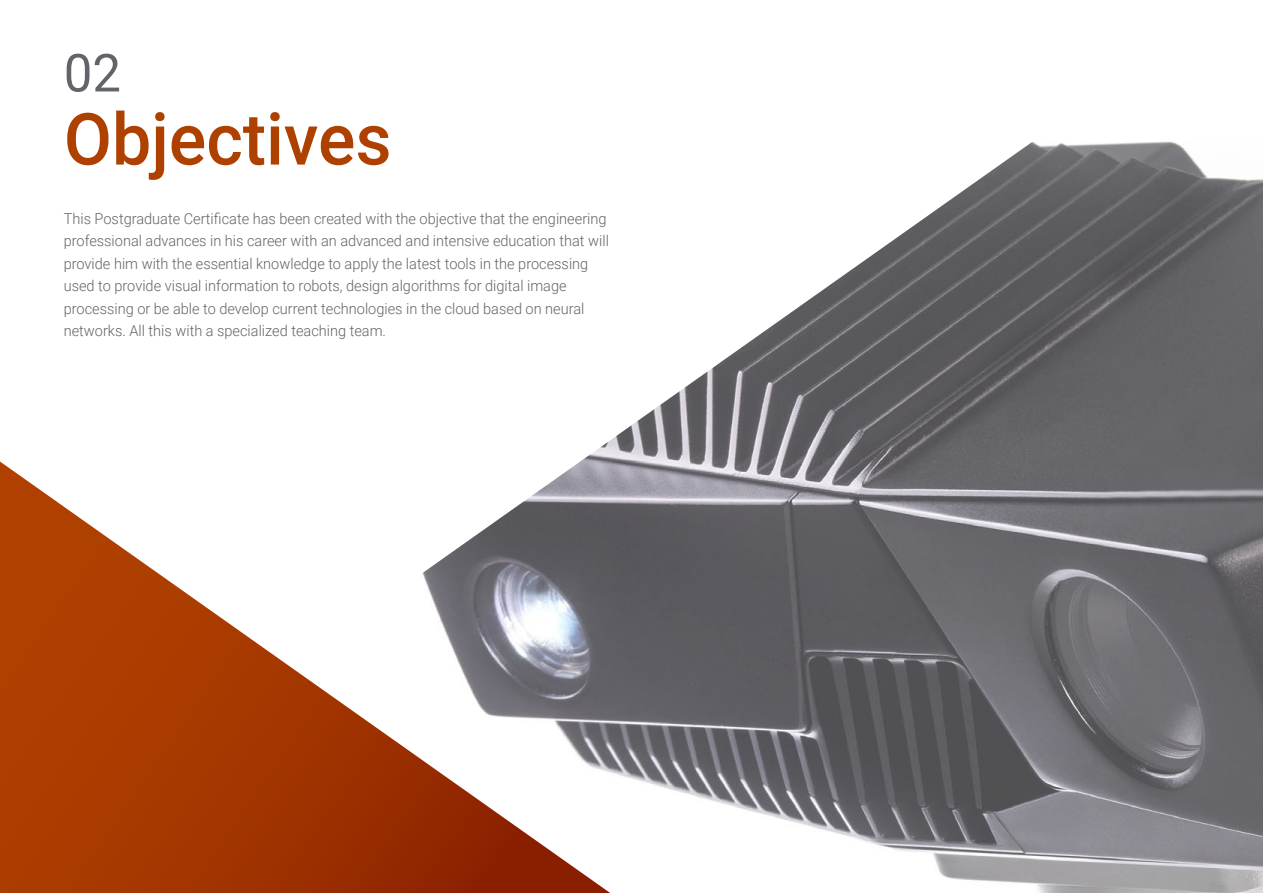
<style>
.page{position:relative;width:1263px;height:893px;background:#fff}
.page>*{position:absolute;margin:0;border:0;box-sizing:border-box;transform-origin:0 0}
.t1{font:500 72px "Roboto";color:#ae4000}
.t2{font:52.5px "Roboto";color:#61646a}
.t3{font:300 15px/22.5px "Roboto";color:#61646a}
</style>
<div class="page">
<img style="left:602px;top:141px;width:661px;height:752px">
<svg style="left:0;top:446px;width:640px;height:447px"></svg>
<h2 class="t2" style="left:64px;top:36px;width:59px">02</h2>
<h1 class="t1" style="left:64px;top:89px;width:329px">Objectives</h1>
<p class="t3" style="left:64px;top:207px;width:547px">This Postgraduate Certificate has been created with the objective that the engineering professional advances in his career with an advanced and intensive education that will provide him with the essential knowledge to apply the latest tools in the processing used to provide visual information to robots, design algorithms for digital image processing or be able to develop current technologies in the cloud based on neural networks. All this with a specialized teaching team.</p>
</div>
